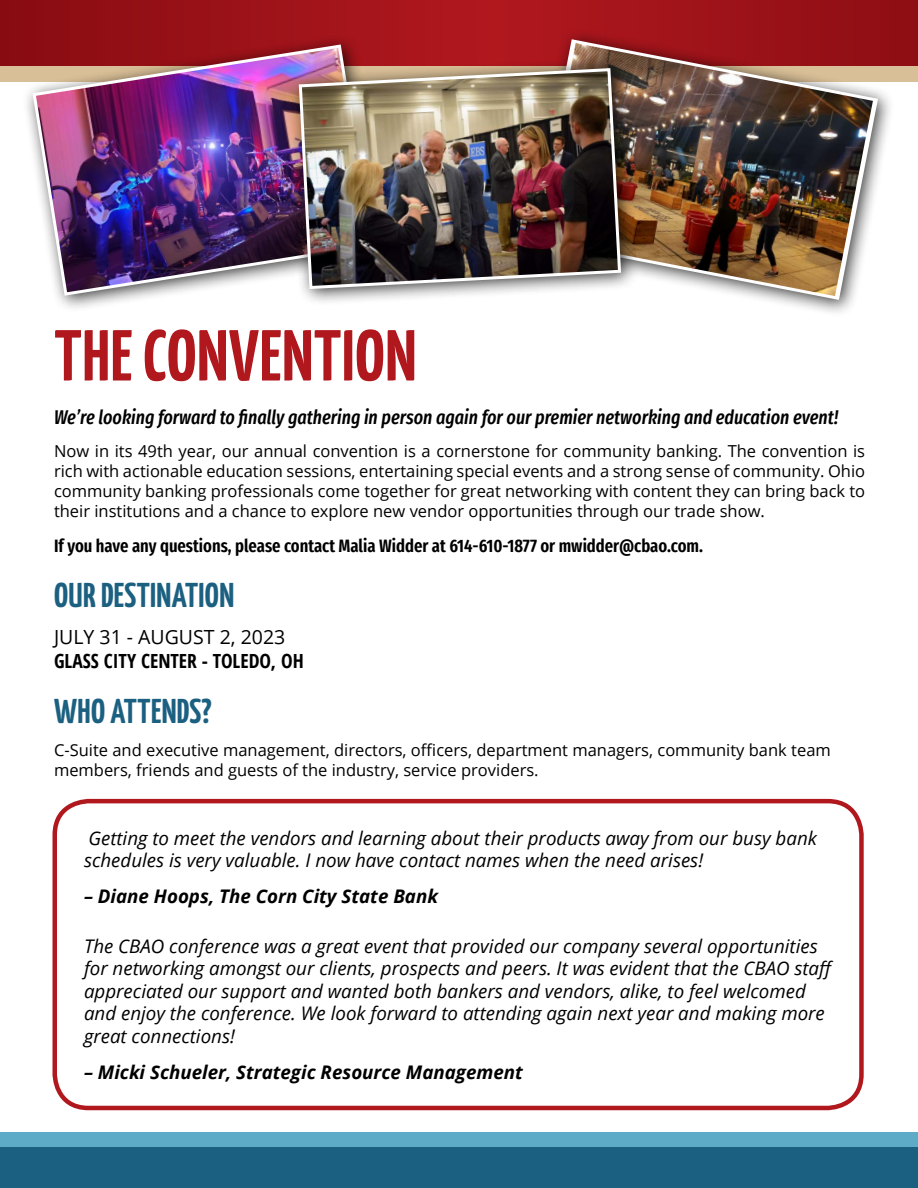
<style>
.page{position:relative;width:918px;height:1188px;background:#fff}
.page>*{position:absolute;margin:0;border:0;box-sizing:border-box;transform-origin:0 0}
.t1{font:700 72px "Yanone Kaffeesatz";letter-spacing:.01em;color:#b1181e}
.t2{font:700 34.5px "Yanone Kaffeesatz";letter-spacing:.01em;color:#1c6081}
.t3{font:italic 500 extra-condensed 19.5px "Fira Sans";color:#000}
.t4{font:700 19.5px "Open Sans Condensed";color:#000}
.t5{font:19.5px "Open Sans";color:#000}
.t6{font:italic 18.75px/22.5px "Open Sans";color:#000}
.t7{font:italic 700 18.75px "Open Sans";color:#000}
.t8{font:600 extra-condensed 18px "Fira Sans";color:#000}
.t9{font:16.5px/19.8px "Open Sans";color:#000;text-align:justify}
</style>
<div class="page">
<svg style="left:0;top:0;width:918px;height:66px"></svg>
<div style="left:0;top:1132px;width:918px;height:56px;background:#5dabc7"></div>
<div style="left:0;top:1147px;width:918px;height:41px;background:#1c6081"></div>
<div style="left:52px;top:799px;width:812px;height:311px;border:4px solid #b1181e;border-radius:34px"></div>
<div style="left:522px;top:28px;width:373px;height:289px;background:#000;opacity:.75"></div>
<img style="left:531px;top:37px;width:349px;height:265px">
<div style="left:22px;top:33px;width:368px;height:280px;background:#000;opacity:.75"></div>
<img style="left:31px;top:43px;width:343px;height:254px">
<div style="left:287px;top:57px;width:352px;height:250px;background:#000;opacity:.75"></div>
<img style="left:297px;top:67px;width:326px;height:224px">
<h1 class="t1" style="left:54px;top:311px;width:364px">THE CONVENTION</h1>
<p class="t3" style="left:54px;top:402px;width:786px">We’re looking forward to finally gathering in person again for our premier networking and education event!</p>
<p class="t9" style="left:54px;top:441px;width:813px">Now in its 49th year, our annual convention is a cornerstone for community banking. The convention is rich with actionable education sessions, entertaining special events and a strong sense of community. Ohio community banking professionals come together for great networking with content they can bring back to their institutions and a chance to explore new vendor opportunities through our trade show.</p>
<p class="t8" style="left:54px;top:531px;width:651px">If you have any questions, please contact Malia Widder at 614-610-1877 or mwidder@cbao.com.</p>
<h2 class="t2" style="left:54px;top:574px;width:182px">OUR DESTINATION</h2>
<p class="t5" style="left:54px;top:623px;width:233px">JULY 31 - AUGUST 2, 2023</p>
<p class="t4" style="left:54px;top:647px;width:251px">GLASS CITY CENTER - TOLEDO, OH</p>
<h2 class="t2" style="left:54px;top:689px;width:159px">WHO ATTENDS?</h2>
<p class="t9" style="left:54px;top:740px;width:778px">C-Suite and executive management, directors, officers, department managers, community bank team members, friends and guests of the industry, service providers.</p>
<p class="t6" style="left:84px;top:826px;width:735px">Getting to meet the vendors and learning about their products away from our busy bank schedules is very valuable. I now have contact names when the need arises!</p>
<p class="t7" style="left:84px;top:883px;width:356px">– Diane Hoops, The Corn City State Bank</p>
<p class="t6" style="left:84px;top:934px;width:753px">The CBAO conference was a great event that provided our company several opportunities for networking amongst our clients, prospects and peers. It was evident that the CBAO staff appreciated our support and wanted both bankers and vendors, alike, to feel welcomed and enjoy the conference. We look forward to attending again next year and making more great connections!</p>
<p class="t7" style="left:84px;top:1059px;width:441px">– Micki Schueler, Strategic Resource Management</p>
</div>
